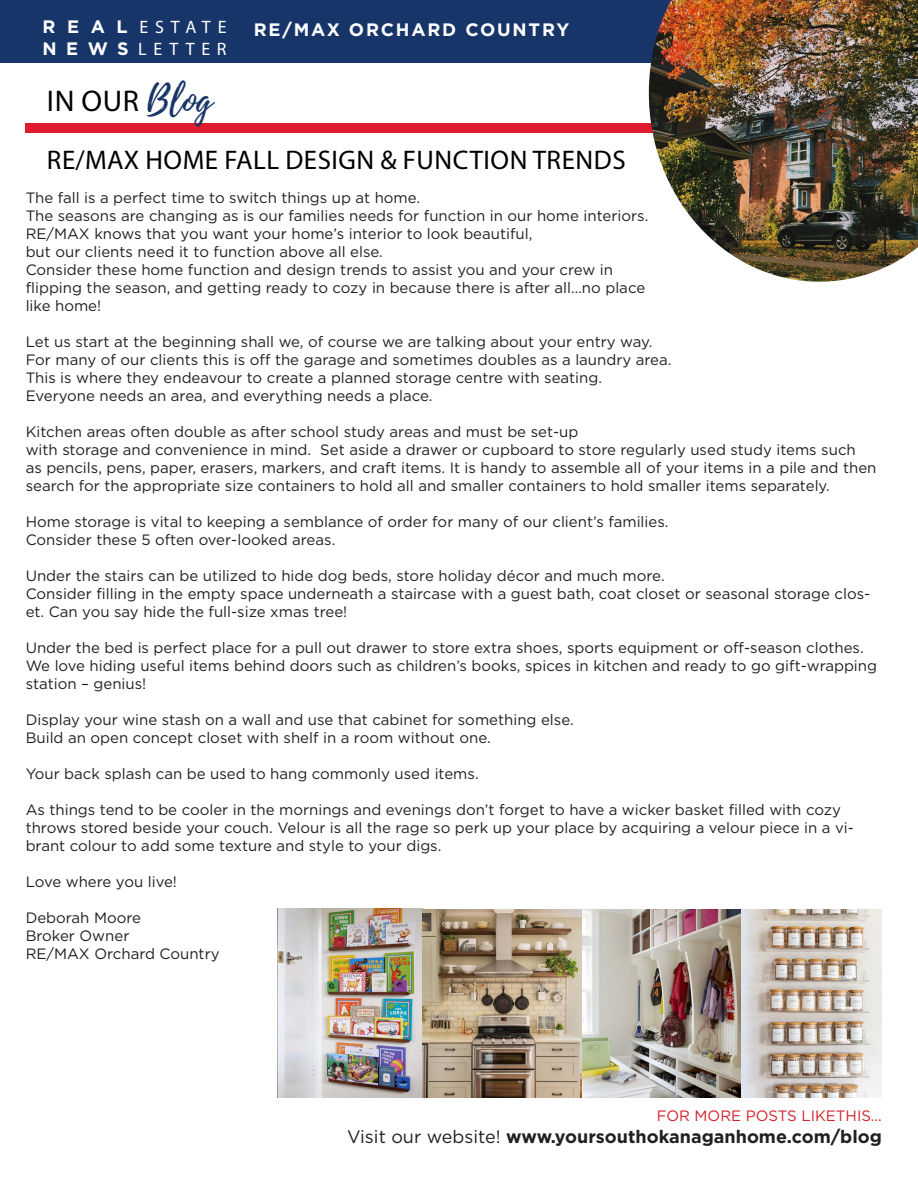
<style>
.page{position:relative;width:918px;height:1188px;background:#fff}
.page>*{position:absolute;margin:0;border:0;box-sizing:border-box;transform-origin:0 0}
.t1{font:30px "Myriad Pro";color:#000}
.t2{font:27px "Myriad Pro";letter-spacing:.02em;color:#000}
.t3{font:700 18px "Gotham";color:#231f20}
.t4{font:18px "Myriad Pro";letter-spacing:.38em;color:#fff}
.t5{font:700 18px "Gotham";letter-spacing:.1em;color:#fff}
.t6{font:15px/18px "Gotham";color:#231f20}
.t7{font:15px "Gotham";color:#d1232a}
.s1{font-family:"Gotham";font-weight:700}
.s2{font-family:"Playlist Script";font-size:36px;color:#183567}
.s3{font-weight:400}
</style>
<div class="page">
<div style="left:0;top:0;width:917px;height:63px;background:#18356a"></div>
<div style="left:25px;top:123px;width:867px;height:10px;background:#df1c2d"></div>
<img style="left:649px;top:0;width:269px;height:282px">
<img style="left:278px;top:908px;width:146px;height:189px">
<img style="left:422px;top:909px;width:460px;height:189px">
<p class="t4" style="left:43px;top:16px;width:186px"><span class="s1">R E A L</span> ESTATE</p>
<p class="t4" style="left:43px;top:38px;width:186px"><span class="s1">NEWS</span> LETTER</p>
<p class="t5" style="left:254px;top:20px;width:317px">RE/MAX ORCHARD COUNTRY</p>
<p class="t1" style="left:47px;top:82px;width:167px">IN OUR <span class="s2">Blog</span></p>
<p class="t2" style="left:47px;top:143px;width:580px">RE/MAX HOME FALL DESIGN &amp; FUNCTION TRENDS</p>
<p class="t6" style="left:26px;top:188px;width:396px">The fall is a perfect time to switch things up at home.</p>
<p class="t6" style="left:26px;top:206px;width:624px">The seasons are changing as is our families needs for function in our home interiors.</p>
<p class="t6" style="left:26px;top:224px;width:508px">RE/MAX knows that you want your home’s interior to look beautiful,</p>
<p class="t6" style="left:26px;top:242px;width:359px">but our clients need it to function above all else.</p>
<p class="t6" style="left:26px;top:260px;width:621px">Consider these home function and design trends to assist you and your crew in flipping the season, and getting ready to cozy in because there is after all…no place like home!</p>
<p class="t6" style="left:26px;top:332px;width:628px">Let us start at the beginning shall we, of course we are talking about your entry way.</p>
<p class="t6" style="left:26px;top:350px;width:647px">For many of our clients this is off the garage and sometimes doubles as a laundry area.</p>
<p class="t6" style="left:26px;top:368px;width:578px">This is where they endeavour to create a planned storage centre with seating.</p>
<p class="t6" style="left:26px;top:386px;width:408px">Everyone needs an area, and everything needs a place.</p>
<p class="t6" style="left:26px;top:422px;width:554px">Kitchen areas often double as after school study areas and must be set-up</p>
<p class="t6" style="left:26px;top:440px;width:852px">with storage and convenience in mind. Set aside a drawer or cupboard to store regularly used study items such<br>as pencils, pens, paper, erasers, markers, and craft items. It is handy to assemble all of your items in a pile and then search for the appropriate size containers to hold all and smaller containers to hold smaller items separately.</p>
<p class="t6" style="left:26px;top:512px;width:644px">Home storage is vital to keeping a semblance of order for many of our client’s families.</p>
<p class="t6" style="left:26px;top:530px;width:311px">Consider these 5 often over-looked areas.</p>
<p class="t6" style="left:26px;top:566px;width:641px">Under the stairs can be utilized to hide dog beds, store holiday décor and much more.</p>
<p class="t6" style="left:26px;top:584px;width:846px">Consider filling in the empty space underneath a staircase with a guest bath, coat closet or seasonal storage clos&shy;et. Can you say hide the full-size xmas tree!</p>
<p class="t6" style="left:26px;top:638px;width:853px">Under the bed is perfect place for a pull out drawer to store extra shoes, sports equipment or off-season clothes.<br>We love hiding useful items behind doors such as children’s books, spices in kitchen and ready to go gift-wrapping station – genius!</p>
<p class="t6" style="left:26px;top:710px;width:550px">Display your wine stash on a wall and use that cabinet for something else.</p>
<p class="t6" style="left:26px;top:728px;width:467px">Build an open concept closet with shelf in a room without one.</p>
<p class="t6" style="left:26px;top:764px;width:455px">Your back splash can be used to hang commonly used items.</p>
<p class="t6" style="left:26px;top:800px;width:830px">As things tend to be cooler in the mornings and evenings don’t forget to have a wicker basket filled with cozy throws stored beside your couch. Velour is all the rage so perk up your place by acquiring a velour piece in a vi&shy;brant colour to add some texture and style to your digs.</p>
<p class="t6" style="left:26px;top:872px;width:153px">Love where you live!</p>
<p class="t6" style="left:26px;top:908px;width:117px">Deborah Moore<br>Broker Owner</p>
<p class="t6" style="left:26px;top:944px;width:195px">RE/MAX Orchard Country</p>
<p class="t7" style="left:657px;top:1107px;width:227px">FOR MORE POSTS LIKETHIS...</p>
<p class="t3" style="left:347px;top:1126px;width:536px"><span class="s3">Visit our website!</span> www.yoursouthokanaganhome.com/blog</p>
</div>
